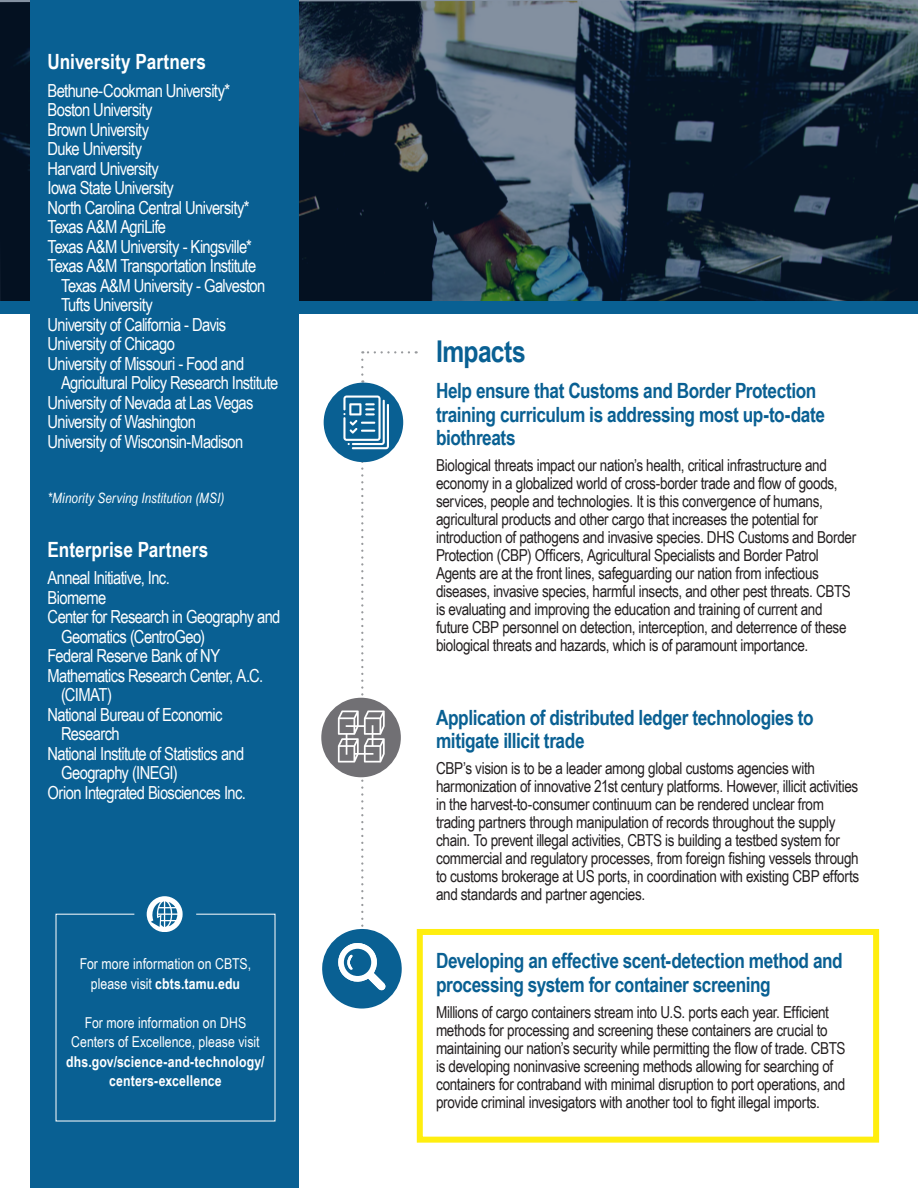
<style>
.page{position:relative;width:918px;height:1188px;background:#fff}
.page>*{position:absolute;margin:0;border:0;box-sizing:border-box;transform-origin:0 0}
.Subhead{font:700 30px "Arial Narrow";letter-spacing:-.02em;color:#096093}
.Subhead-2{font:700 21px/23.2px "Arial Narrow";letter-spacing:-.02em;color:#096093}
.Sidebar_-_Headers{font:700 21px "Arial Narrow";color:#fff}
.Sidebar_-_Bullets{font:18px/19.5px "Arial Narrow";letter-spacing:-.035em;color:#fff}
.Body{font:16.5px/18px "Arial Narrow";letter-spacing:-.02em;color:#231f20}
.Sidebar_-_Bullets-2{font:15px "Arial Narrow";letter-spacing:.005em;color:#fff}
.Sidebar_-_Bullets-3{font:700 15px/19.5px "Arial Narrow";letter-spacing:.01em;color:#fff;text-align:center}
.Sidebar_-_Bullets-4{font:italic 14.25px "Arial Narrow";letter-spacing:.01em;color:#fff}
.s1{font-weight:400}
</style>
<div class="page">
<svg style="left:0;top:0;width:918px;height:301px;background:#233241"></svg>
<div style="left:30px;top:0;width:268px;height:1188px;background:#096093"></div>
<div style="left:0;top:301px;width:918px;height:12px;background:#096093"></div>
<svg style="left:147px;top:896px;width:36px;height:17px"></svg>
<svg style="left:55px;top:913px;width:221px;height:209px"></svg>
<svg style="left:362px;top:351px;width:47px;height:3px"></svg>
<svg style="left:361px;top:360px;width:2px;height:23px"></svg>
<div style="left:324px;top:383px;width:79px;height:79px;background:#096093;border-radius:50%"></div>
<svg style="left:343px;top:396px;width:46px;height:60px"></svg>
<svg style="left:322px;top:462px;width:80px;height:547px"></svg>
<div style="left:417px;top:929px;width:462px;height:214px;border:6px solid #ffee0f"></div>
<p class="Sidebar_-_Headers" style="left:48px;top:46px;width:160px">University Partners</p>
<p class="Sidebar_-_Bullets" style="left:48px;top:80px;width:184px">Bethune-Cookman University*</p>
<p class="Sidebar_-_Bullets" style="left:48px;top:100px;width:107px">Boston University</p>
<p class="Sidebar_-_Bullets" style="left:48px;top:119px;width:103px">Brown University</p>
<p class="Sidebar_-_Bullets" style="left:48px;top:139px;width:96px">Duke University</p>
<p class="Sidebar_-_Bullets" style="left:48px;top:158px;width:113px">Harvard University</p>
<p class="Sidebar_-_Bullets" style="left:48px;top:178px;width:128px">Iowa State University</p>
<p class="Sidebar_-_Bullets" style="left:48px;top:197px;width:204px">North Carolina Central University*</p>
<p class="Sidebar_-_Bullets" style="left:48px;top:217px;width:120px">Texas A&amp;M AgriLife</p>
<p class="Sidebar_-_Bullets" style="left:48px;top:236px;width:206px">Texas A&amp;M University - Kingsville*</p>
<p class="Sidebar_-_Bullets" style="left:61px;top:256px;width:206px;text-indent:-14px">Texas A&amp;M Transportation Institute<br>Texas A&amp;M University - Galveston<br>Tufts University</p>
<p class="Sidebar_-_Bullets" style="left:48px;top:314px;width:180px">University of California - Davis</p>
<p class="Sidebar_-_Bullets" style="left:48px;top:334px;width:129px">University of Chicago</p>
<p class="Sidebar_-_Bullets" style="left:61px;top:353px;width:219px;text-indent:-14px">University of Missouri - Food and<br>Agricultural Policy Research Institute</p>
<p class="Sidebar_-_Bullets" style="left:48px;top:392px;width:208px">University of Nevada at Las Vegas</p>
<p class="Sidebar_-_Bullets" style="left:48px;top:412px;width:150px">University of Washington</p>
<p class="Sidebar_-_Bullets" style="left:48px;top:431px;width:197px">University of Wisconsin-Madison</p>
<p class="Sidebar_-_Bullets-4" style="left:48px;top:488px;width:178px">*Minority Serving Institution (MSI)</p>
<p class="Sidebar_-_Headers" style="left:48px;top:533px;width:162px">Enterprise Partners</p>
<p class="Sidebar_-_Bullets" style="left:48px;top:568px;width:124px">Anneal Initiative, Inc.</p>
<p class="Sidebar_-_Bullets" style="left:48px;top:587px;width:60px">Biomeme</p>
<p class="Sidebar_-_Bullets" style="left:61px;top:607px;width:221px;text-indent:-14px">Center for Research in Geography and<br>Geomatics (CentroGeo)</p>
<p class="Sidebar_-_Bullets" style="left:48px;top:646px;width:174px">Federal Reserve Bank of NY</p>
<p class="Sidebar_-_Bullets" style="left:61px;top:665px;width:204px;text-indent:-14px">Mathematics Research Center, A.C. (CIMAT)</p>
<p class="Sidebar_-_Bullets" style="left:61px;top:704px;width:163px;text-indent:-14px">National Bureau of Economic<br>Research</p>
<p class="Sidebar_-_Bullets" style="left:61px;top:743px;width:185px;text-indent:-14px">National Institute of Statistics and<br>Geography (INEGI)</p>
<p class="Sidebar_-_Bullets" style="left:48px;top:782px;width:200px">Orion Integrated Biosciences Inc.</p>
<p class="Sidebar_-_Bullets-2" style="left:80px;top:953px;width:173px">For more information on CBTS,</p>
<p class="Sidebar_-_Bullets-3" style="left:91px;top:973px;width:151px"><span class="s1">please visit</span> cbts.tamu.edu</p>
<p class="Sidebar_-_Bullets-2" style="left:85px;top:1011px;width:163px">For more information on DHS</p>
<p class="Sidebar_-_Bullets-2" style="left:71px;top:1031px;width:190px">Centers of Excellence, please visit</p>
<p class="Sidebar_-_Bullets-3" style="left:66px;top:1051px;width:200px">dhs.gov/science-and-technology/ centers-excellence</p>
<p class="Subhead" style="left:436px;top:328px;width:91px">Impacts</p>
<p class="Subhead-2" style="left:436px;top:378px;width:391px">Help ensure that Customs and Border Protection training curriculum is addressing most up-to-date biothreats</p>
<p class="Body" style="left:436px;top:456px;width:422px">Biological threats impact our nation’s health, critical infrastructure and economy in a globalized world of cross-border trade and flow of goods, services, people and technologies. It is this convergence of humans, agricultural products and other cargo that increases the potential for introduction of pathogens and invasive species. DHS Customs and Border Protection (CBP) Officers, Agricultural Specialists and Border Patrol Agents are at the front lines, safeguarding our nation from infectious diseases, invasive species, harmful insects, and other pest threats. CBTS is evaluating and improving the education and training of current and future CBP personnel on detection, interception, and deterrence of these biological threats and hazards, which is of paramount importance.</p>
<p class="Subhead-2" style="left:436px;top:705px;width:379px">Application of distributed ledger technologies to mitigate illicit trade</p>
<p class="Body" style="left:436px;top:759px;width:425px">CBP’s vision is to be a leader among global customs agencies with harmonization of innovative 21st century platforms. However, illicit activities in the harvest-to-consumer continuum can be rendered unclear from trading partners through manipulation of records throughout the supply chain. To prevent illegal activities, CBTS is building a testbed system for commercial and regulatory processes, from foreign fishing vessels through to customs brokerage at US ports, in coordination with existing CBP efforts and standards and partner agencies.</p>
<p class="Subhead-2" style="left:436px;top:948px;width:408px;line-height:24px">Developing an effective scent-detection method and processing system for container screening</p>
<p class="Body" style="left:436px;top:1003px;width:411px">Millions of cargo containers stream into U.S. ports each year. Efficient methods for processing and screening these containers are crucial to maintaining our nation’s security while permitting the flow of trade. CBTS is developing noninvasive screening methods allowing for searching of containers for contraband with minimal disruption to port operations, and provide criminal invesigators with another tool to fight illegal imports.</p>
</div>
